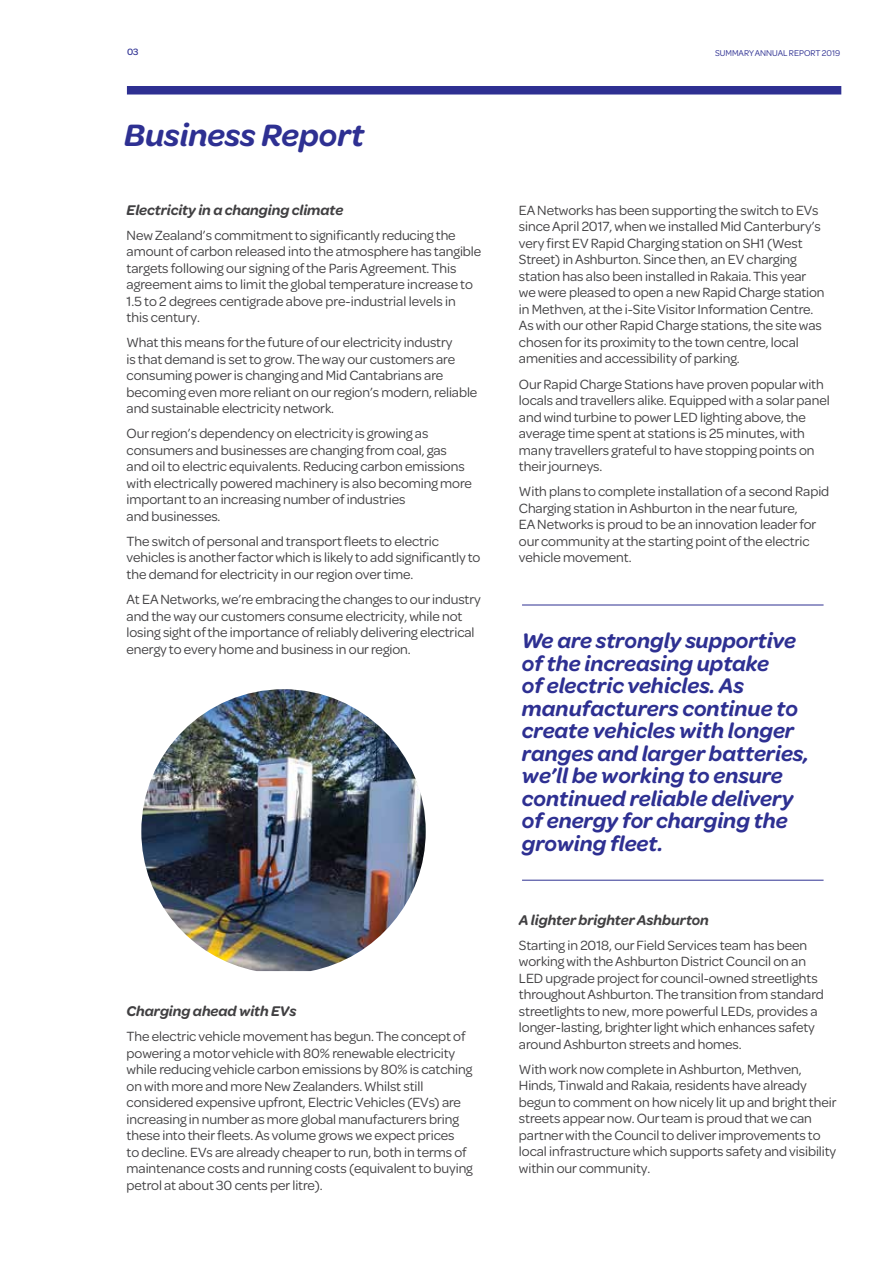
<style>
.page{position:relative;width:893px;height:1263px;background:#fff}
.page>*{position:absolute;margin:0;border:0;box-sizing:border-box;transform-origin:0 0}
.t1{font:italic 600 33px "Omnes";color:#2e3092}
.t2{font:italic 600 22.5px/22.5px "Omnes";color:#2e3092}
.t3{font:italic 600 15px "Omnes";letter-spacing:-.005em;color:#414042}
.t4{font:14.25px/16.5px "Omnes";letter-spacing:-.005em;color:#414042}
.t5{font:500 9.75px "Omnes";color:#2e3092}
.t6{font:9px "Omnes";color:#2e3092}
</style>
<div class="page">
<hr style="left:522px;top:605px;width:302px;height:1px;background:#2e3092">
<hr style="left:522px;top:880px;width:302px;height:1px;background:#2e3092">
<div style="left:127px;top:86px;width:714px;height:9px;background:#2e3092"></div>
<img style="left:141px;top:689px;width:285px;height:282px">
<p class="t5" style="left:127px;top:45px;width:13px">03</p>
<p class="t6" style="left:715px;top:47px;width:127px">SUMMARY ANNUAL REPORT 2019</p>
<h1 class="t1" style="left:124px;top:113px;width:242px">Business Report</h1>
<p class="t3" style="left:127px;top:200px;width:218px">Electricity in a changing climate</p>
<p class="t4" style="left:127px;top:226px;width:356px">New Zealand’s commitment to significantly reducing the amount of carbon released into the atmosphere has tangible targets following our signing of the Paris Agreement. This agreement aims to limit the global temperature increase to 1.5 to 2 degrees centigrade above pre-industrial levels in this century.</p>
<p class="t4" style="left:127px;top:334px;width:352px">What this means for the future of our electricity industry<br>is that demand is set to grow. The way our customers are consuming power is changing and Mid Cantabrians are becoming even more reliant on our region’s modern, reliable and sustainable electricity network.</p>
<p class="t4" style="left:127px;top:425px;width:347px">Our region’s dependency on electricity is growing as consumers and businesses are changing from coal, gas and oil to electric equivalents. Reducing carbon emissions with electrically powered machinery is also becoming more important to an increasing number of industries<br>and businesses.</p>
<p class="t4" style="left:127px;top:532px;width:355px">The switch of personal and transport fleets to electric vehicles is another factor which is likely to add significantly to the demand for electricity in our region over time.</p>
<p class="t4" style="left:127px;top:590px;width:356px">At EA Networks, we’re embracing the changes to our industry and the way our customers consume electricity, while not losing sight of the importance of reliably delivering electrical energy to every home and business in our region.</p>
<p class="t3" style="left:127px;top:1001px;width:171px">Charging ahead with EVs</p>
<p class="t4" style="left:127px;top:1027px;width:348px">The electric vehicle movement has begun. The concept of powering a motor vehicle with 80% renewable electricity while reducing vehicle carbon emissions by 80% is catching on with more and more New Zealanders. Whilst still considered expensive upfront, Electric Vehicles (EVs) are increasing in number as more global manufacturers bring these into their fleets. As volume grows we expect prices<br>to decline. EVs are already cheaper to run, both in terms of maintenance costs and running costs (equivalent to buying petrol at about 30 cents per litre).</p>
<p class="t4" style="left:519px;top:201px;width:307px">EA Networks has been supporting the switch to EVs since April 2017, when we installed Mid Canterbury’s very first EV Rapid Charging station on SH1 (West Street) in Ashburton. Since then, an EV charging station has also been installed in Rakaia. This year we were pleased to open a new Rapid Charge station in Methven, at the i-Site Visitor Information Centre.<br>As with our other Rapid Charge stations, the site was chosen for its proximity to the town centre, local amenities and accessibility of parking.</p>
<p class="t4" style="left:519px;top:375px;width:312px">Our Rapid Charge Stations have proven popular with locals and travellers alike. Equipped with a solar panel and wind turbine to power LED lighting above, the average time spent at stations is 25 minutes, with many travellers grateful to have stopping points on their journeys.</p>
<p class="t4" style="left:519px;top:482px;width:312px">With plans to complete installation of a second Rapid Charging station in Ashburton in the near future,<br>EA Networks is proud to be an innovation leader for our community at the starting point of the electric vehicle movement.</p>
<p class="t2" style="left:522px;top:628px;width:289px">We are strongly supportive of the increasing uptake<br>of electric vehicles. As manufacturers continue to create vehicles with longer ranges and larger batteries, we’ll be working to ensure continued reliable delivery of energy for charging the growing fleet.</p>
<p class="t3" style="left:519px;top:910px;width:192px">A lighter brighter Ashburton</p>
<p class="t4" style="left:519px;top:936px;width:307px">Starting in 2018, our Field Services team has been working with the Ashburton District Council on an LED upgrade project for council-owned streetlights throughout Ashburton. The transition from standard streetlights to new, more powerful LEDs, provides a longer-lasting, brighter light which enhances safety around Ashburton streets and homes.</p>
<p class="t4" style="left:519px;top:1060px;width:319px">With work now complete in Ashburton, Methven, Hinds, Tinwald and Rakaia, residents have already begun to comment on how nicely lit up and bright their streets appear now. Our team is proud that we can partner with the Council to deliver improvements to local infrastructure which supports safety and visibility within our community.</p>
</div>
